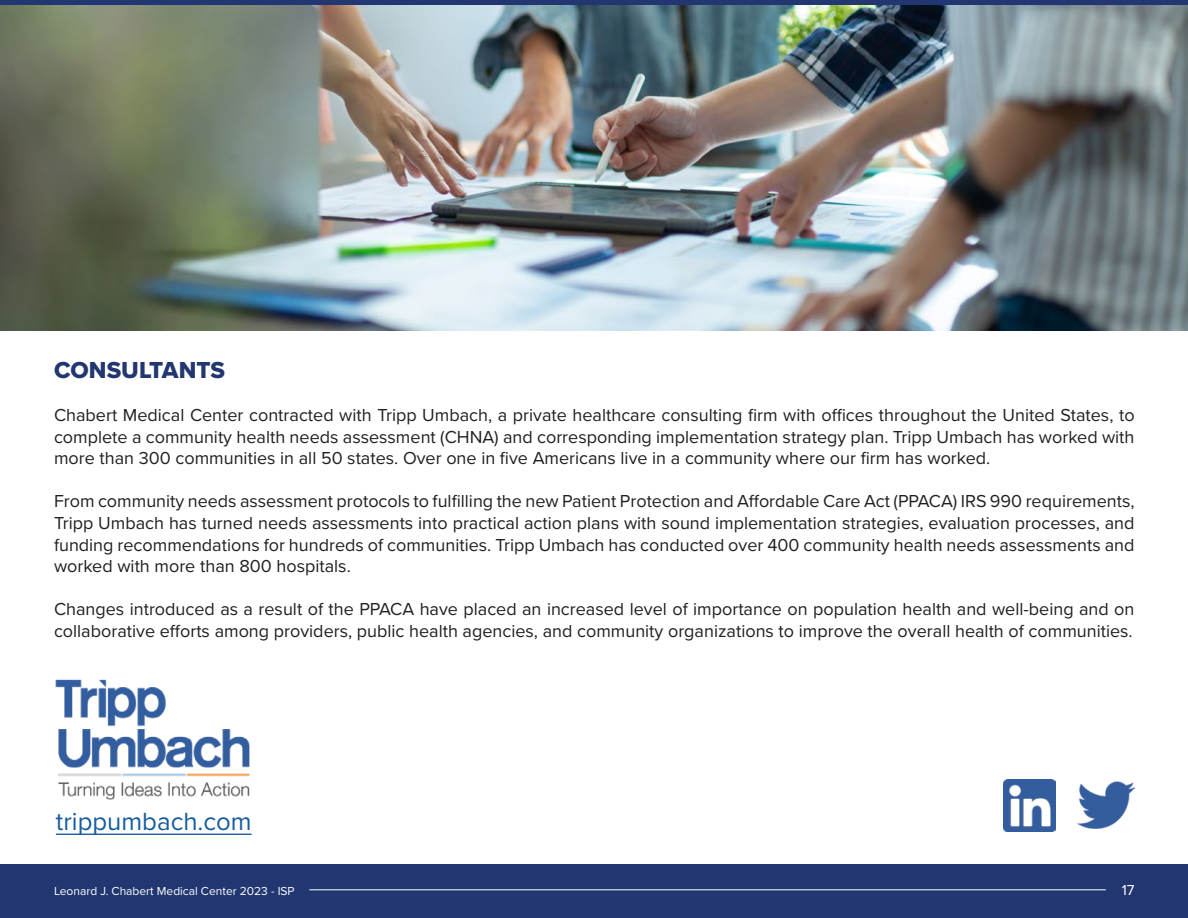
<style>
.page{position:relative;width:1188px;height:918px;background:#fff}
.page>*{position:absolute;margin:0;border:0;box-sizing:border-box;transform-origin:0 0}
.t1{font:25.8px "Proxima Nova";color:#175d9e}
.t2{font:24px "Proxima Nova Extrabld";color:#223771}
.t3{font:18px/21.6px "Proxima Nova";color:#231f20;text-align:justify}
.t4{font:15px "Proxima Nova";color:#fff}
.t5{font:12px "Proxima Nova";color:#fff}
</style>
<div class="page">
<div style="left:0;top:0;width:1188px;height:5px;background:#223771"></div>
<div style="left:0;top:864px;width:1188px;height:54px;background:#223771"></div>
<hr style="left:309px;top:889px;width:797px;height:1px;background:#fff">
<hr style="left:56px;top:834px;width:196px;height:1px;background:#175d9e">
<img style="left:55px;top:679px;width:195px;height:121px">
<img style="left:1077px;top:781px;width:58px;height:48px">
<img style="left:1004px;top:780px;width:51px;height:51px">
<img style="left:0;top:5px;width:1188px;height:325px">
<p class="t2" style="left:54px;top:352px;width:172px">CONSULTANTS</p>
<p class="t3" style="left:54px;top:403px;width:1082px">Chabert Medical Center contracted with Tripp Umbach, a private healthcare consulting firm with offices throughout the United States, to complete a community health needs assessment (CHNA) and corresponding implementation strategy plan. Tripp Umbach has worked with more than 300 communities in all 50 states. Over one in five Americans live in a community where our firm has worked.</p>
<p class="t3" style="left:54px;top:490px;width:1082px">From community needs assessment protocols to fulfilling the new Patient Protection and Affordable Care Act (PPACA) IRS 990 requirements, Tripp Umbach has turned needs assessments into practical action plans with sound implementation strategies, evaluation processes, and funding recommendations for hundreds of communities. Tripp Umbach has conducted over 400 community health needs assessments and worked with more than 800 hospitals.</p>
<p class="t3" style="left:54px;top:598px;width:1082px">Changes introduced as a result of the PPACA have placed an increased level of importance on population health and well-being and on collaborative efforts among providers, public health agencies, and community organizations to improve the overall health of communities.</p>
<p class="t1" style="left:56px;top:802px;width:197px">trippumbach.com</p>
<p class="t5" style="left:54px;top:882px;width:242px">Leonard J. Chabert Medical Center 2023 - ISP</p>
<p class="t4" style="left:1122px;top:878px;width:14px">17</p>
</div>
